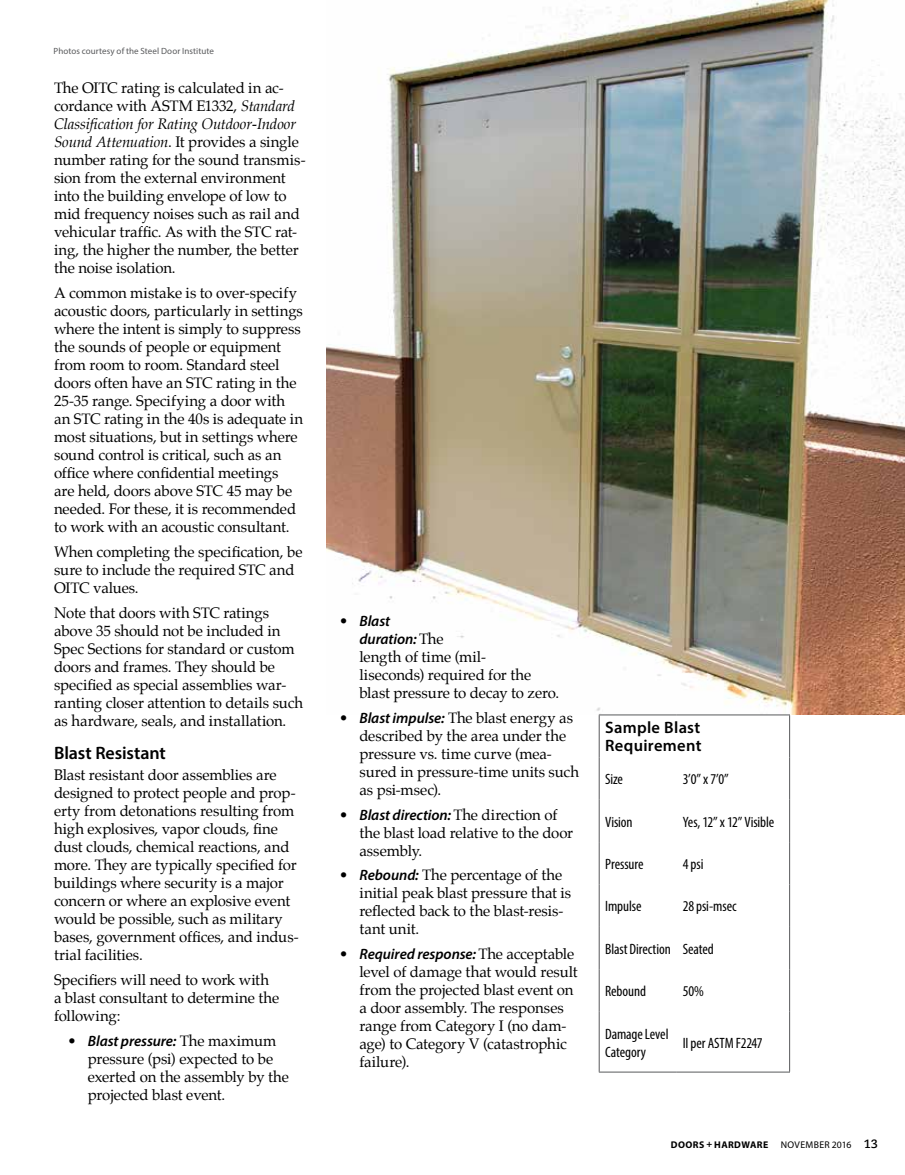
<style>
.page{position:relative;width:905px;height:1175px;background:#fff}
.page>*{position:absolute;margin:0;border:0;box-sizing:border-box;transform-origin:0 0}
.t1{font:600 18px "Myriad Pro";letter-spacing:-.005em;color:#000}
.t2{font:600 16.5px/18px "Myriad Pro";letter-spacing:.02em;color:#000}
.t3{font:15px/18px "Palatino";letter-spacing:-.01em;color:#000}
.t4{font:condensed 15px/18px "Myriad Pro";letter-spacing:-.005em;color:#000}
.t5{font:italic 600 15px/18px "Myriad Pro";letter-spacing:-.005em;color:#000}
.t6{font:700 9.75px "Myriad Pro";letter-spacing:.04em;color:#000}
.t7{font:9.75px "Myriad Pro";letter-spacing:.03em;color:#000}
.t8{font:9px "Myriad Pro";letter-spacing:.01em;color:#58595b}
.s1{font-style:italic}
.s2{font-family:"Palatino";font-weight:400;font-style:normal}
.s3{font-family:"Myriad Pro";font-weight:600;font-style:italic}
.s4{font-family:"Caecilia LT Std";font-weight:700;font-size:12px}
</style>
<div class="page">
<img style="left:326px;top:0;width:578px;height:714px">
<hr style="left:598px;top:714px;width:78px;height:1px;background:#58595b">
<hr style="left:598px;top:715px;width:1px;height:42px;background:#58595b">
<hr style="left:676px;top:714px;width:114px;height:1px;background:#58595b">
<hr style="left:789px;top:715px;width:1px;height:42px;background:#58595b">
<hr style="left:598px;top:757px;width:1px;height:42px;background:#58595b">
<hr style="left:789px;top:757px;width:1px;height:42px;background:#58595b">
<hr style="left:598px;top:799px;width:1px;height:43px;background:#58595b">
<hr style="left:789px;top:799px;width:1px;height:43px;background:#58595b">
<hr style="left:598px;top:842px;width:1px;height:42px;background:#58595b">
<hr style="left:789px;top:842px;width:1px;height:42px;background:#58595b">
<hr style="left:598px;top:884px;width:1px;height:43px;background:#58595b">
<hr style="left:789px;top:884px;width:1px;height:43px;background:#58595b">
<hr style="left:598px;top:927px;width:1px;height:42px;background:#58595b">
<hr style="left:789px;top:927px;width:1px;height:42px;background:#58595b">
<hr style="left:598px;top:969px;width:1px;height:42px;background:#58595b">
<hr style="left:789px;top:969px;width:1px;height:42px;background:#58595b">
<hr style="left:598px;top:1011px;width:1px;height:60px;background:#58595b">
<hr style="left:789px;top:1011px;width:1px;height:60px;background:#58595b">
<hr style="left:598px;top:1071px;width:78px;height:1px;background:#58595b">
<hr style="left:676px;top:1071px;width:114px;height:1px;background:#58595b">
<p class="t8" style="left:54px;top:45px;width:162px">Photos courtesy of the Steel Door Institute</p>
<p class="t3" style="left:54px;top:79px;width:253px">The OITC rating is calculated in ac&shy;cordance with ASTM E1332, <span class="s1">Standard Classification for Rating Outdoor-Indoor Sound Attenuation</span>. It provides a single number rating for the sound transmis&shy;sion from the external environment into the building envelope of low to mid frequency noises such as rail and vehicular traffic. As with the STC rat&shy;ing, the higher the number, the better the noise isolation.</p>
<p class="t3" style="left:54px;top:284px;width:251px">A common mistake is to over-specify acoustic doors, particularly in settings where the intent is simply to suppress the sounds of people or equipment from room to room. Standard steel doors often have an STC rating in the 25-35 range. Specifying a door with an STC rating in the 40s is adequate in most situations, but in settings where sound control is critical, such as an office where confidential meetings<br>are held, doors above STC 45 may be needed. For these, it is recommended to work with an acoustic consultant.</p>
<p class="t3" style="left:54px;top:543px;width:250px">When completing the specification, be sure to include the required STC and<br>OITC values.</p>
<p class="t3" style="left:54px;top:603px;width:251px">Note that doors with STC ratings above 35 should not be included in Spec Sections for standard or custom doors and frames. They should be specified as special assemblies war&shy;ranting closer attention to details such as hardware, seals, and installation.</p>
<p class="t1" style="left:54px;top:741px;width:113px">Blast Resistant</p>
<p class="t3" style="left:54px;top:766px;width:246px">Blast resistant door assemblies are designed to protect people and prop&shy;erty from detonations resulting from high explosives, vapor clouds, fine dust clouds, chemical reactions, and more. They are typically specified for buildings where security is a major concern or where an explosive event would be possible, such as military bases, government offices, and indus&shy;trial facilities.</p>
<p class="t3" style="left:54px;top:970px;width:227px">Specifiers will need to work with a blast consultant to determine the following:</p>
<p class="t5" style="left:68px;top:1031px;width:210px"><span class="s2">•</span> Blast pressure: <span class="s2">The maximum</span></p>
<p class="t3" style="left:88px;top:1049px;width:203px">pressure (psi) expected to be exerted on the assembly by the projected blast event.</p>
<p class="t5" style="left:359px;top:611px;width:86px;text-indent:-20px"><span class="s2">•</span> Blast duration: <span class="s2">The</span></p>
<p class="t3" style="left:359px;top:648px;width:201px">length of time (mil-<br>liseconds) required for the blast pressure to decay to zero.</p>
<p class="t3" style="left:359px;top:708px;width:221px;text-indent:-20px">• <span class="s3">Blast impulse:</span> The blast energy as described by the area under the pressure vs. time curve (mea&shy;sured in pressure-time units such as psi-msec).</p>
<p class="t3" style="left:359px;top:805px;width:215px;text-indent:-20px">• <span class="s3">Blast direction:</span> The direction of the blast load relative to the door assembly.</p>
<p class="t3" style="left:359px;top:866px;width:213px;text-indent:-20px">• <span class="s3">Rebound:</span> The percentage of the initial peak blast pressure that is reflected back to the blast-resis&shy;tant unit.</p>
<p class="t5" style="left:339px;top:944px;width:236px"><span class="s2">•</span> Required response: <span class="s2">The acceptable</span></p>
<p class="t3" style="left:359px;top:963px;width:220px">level of damage that would result from the projected blast event on a door assembly. The responses range from Category I (no dam&shy;age) to Category V (catastrophic failure).</p>
<p class="t2" style="left:605px;top:718px;width:98px">Sample Blast<br>Requirement</p>
<p class="t4" style="left:605px;top:770px;width:19px">Size</p>
<p class="t4" style="left:682px;top:770px;width:48px">3’0” x 7’0”</p>
<p class="t4" style="left:605px;top:812px;width:29px">Vision</p>
<p class="t4" style="left:682px;top:812px;width:93px">Yes, 12” x 12” Visible</p>
<p class="t4" style="left:605px;top:854px;width:40px">Pressure</p>
<p class="t4" style="left:682px;top:854px;width:22px">4 psi</p>
<p class="t4" style="left:605px;top:897px;width:38px">Impulse</p>
<p class="t4" style="left:682px;top:897px;width:55px">28 psi-msec</p>
<p class="t4" style="left:605px;top:939px;width:110px">Blast Direction Seated</p>
<p class="t4" style="left:605px;top:982px;width:42px">Rebound</p>
<p class="t4" style="left:682px;top:982px;width:23px">50%</p>
<p class="t4" style="left:605px;top:1024px;width:65px">Damage Level<br>Category</p>
<p class="t4" style="left:682px;top:1033px;width:81px">II per ASTM F2247</p>
<p class="t6" style="left:670px;top:1138px;width:99px">DOORS + HARDWARE</p>
<p class="t7" style="left:780px;top:1138px;width:99px">NOVEMBER 2016 <span class="s4">13</span></p>
</div>
